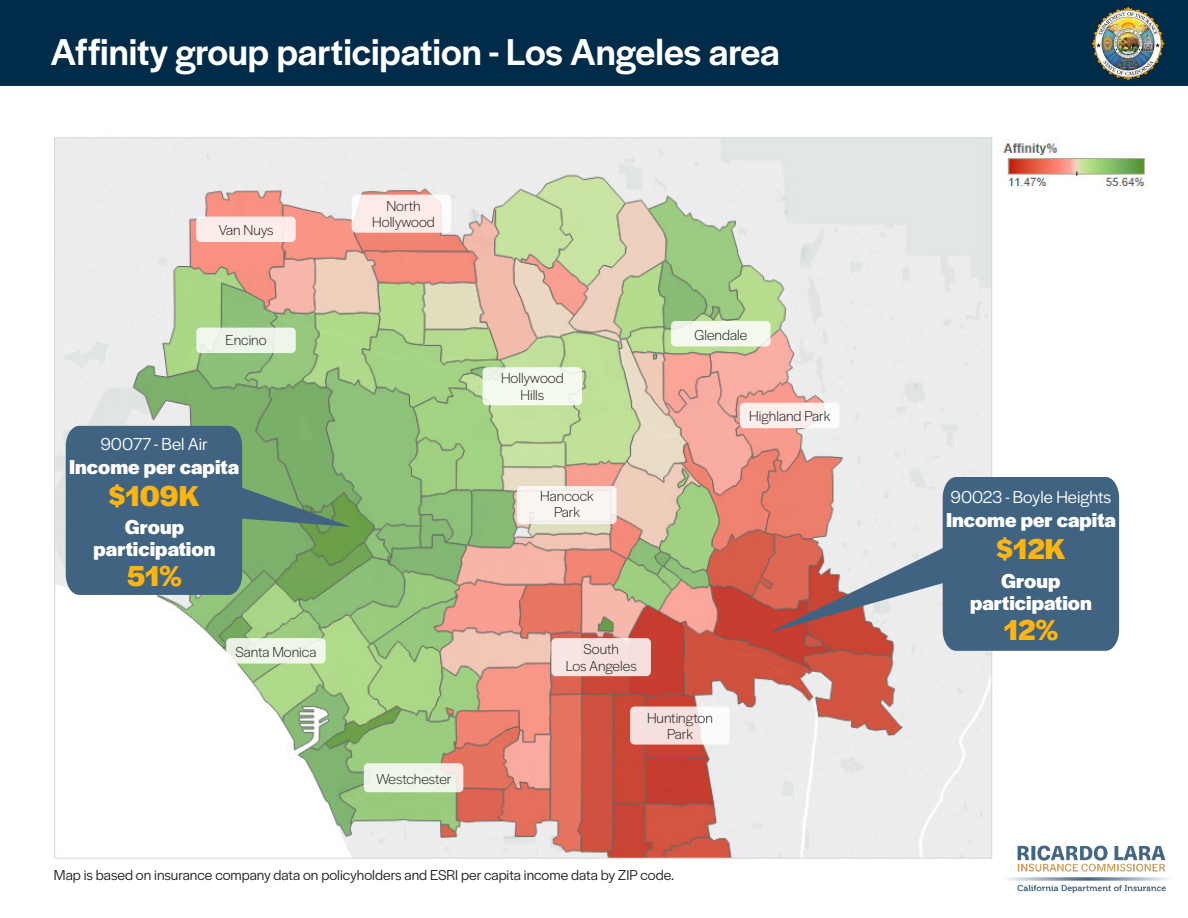
<style>
.page{position:relative;width:1188px;height:918px;background:#fff}
.page>*{position:absolute;margin:0;border:0;box-sizing:border-box;transform-origin:0 0}
.t1{font:500 39px "Halyard Display";color:#fff}
.t2{font:700 30px "Halyard Display";color:#ffb40f}
.t3{font:700 21px/22.5px "Halyard Display";color:#fff;text-align:center}
.t4{font:18px "Halyard Display";color:#fff}
.t5{font:300 15px "Halyard Display";color:#231f20}
.t6{font:15px "Halyard Display";color:#231f20}
</style>
<div class="page">
<img style="left:54px;top:132px;width:1091px;height:729px">
<div style="left:0;top:0;width:1188px;height:86px;background:#002b49"></div>
<img style="left:1002px;top:835px;width:167px;height:58px">
<svg style="left:768px;top:477px;width:351px;height:174px;background:#888490"></svg>
<img style="left:1091px;top:7px;width:74px;height:73px">
<svg style="left:66px;top:426px;width:285px;height:169px;background:#537c77"></svg>
<svg style="left:630px;top:706px;width:100px;height:39px;fill:#f6e0de"></svg>
<div style="left:740px;top:403px;width:99px;height:25px;background:linear-gradient(to right,#ffeae8,#fbf7f6);border-radius:4px"></div>
<div style="left:483px;top:367px;width:99px;height:38px;background:#f5faee;border-radius:4px"></div>
<div style="left:196px;top:328px;width:100px;height:25px;background:#ecf5e9;border-radius:4px"></div>
<div style="left:551px;top:638px;width:100px;height:38px;background:#f6e1df;border-radius:4px"></div>
<div style="left:226px;top:638px;width:100px;height:26px;background:#eff6ea;border-radius:4px"></div>
<div style="left:364px;top:763px;width:99px;height:29px;background:linear-gradient(to right,#ecf8ea,#f2f0e8);border-radius:4px"></div>
<svg style="left:517px;top:486px;width:100px;height:38px;fill:#fcf6f3"></svg>
<svg style="left:352px;top:195px;width:99px;height:38px;background:#fbece9"></svg>
<div style="left:196px;top:217px;width:100px;height:25px;background:#fdedea;border-radius:4px"></div>
<div style="left:671px;top:321px;width:100px;height:25px;background:#f3f9ec;border-radius:4px"></div>
<h1 class="t1" style="left:51px;top:25px;width:731px">Affinity group participation - Los Angeles area</h1>
<p class="t5" style="left:218px;top:220px;width:57px">Van Nuys</p>
<p class="t5" style="left:226px;top:329px;width:42px">Encino</p>
<p class="t4" style="left:100px;top:431px;width:109px">90077 - Bel Air</p>
<p class="t5" style="left:387px;top:195px;width:36px">North</p>
<p class="t5" style="left:372px;top:212px;width:64px">Hollywood</p>
<p class="t5" style="left:501px;top:368px;width:64px">Hollywood</p>
<p class="t5" style="left:520px;top:384px;width:25px">Hills</p>
<p class="t5" style="left:694px;top:324px;width:54px">Glendale</p>
<p class="t5" style="left:749px;top:406px;width:83px">Highland Park</p>
<p class="t3" style="left:69px;top:455px;width:172px">Income per capita</p>
<p class="t2" style="left:109px;top:474px;width:92px">$109K</p>
<p class="t5" style="left:540px;top:485px;width:55px">Hancock</p>
<p class="t5" style="left:554px;top:502px;width:27px">Park</p>
<p class="t4" style="left:951px;top:484px;width:162px">90023 - Boyle Heights</p>
<p class="t3" style="left:946px;top:508px;width:172px">Income per capita</p>
<p class="t2" style="left:997px;top:527px;width:70px">$12K</p>
<p class="t3" style="left:94px;top:514px;width:123px">Group participation</p>
<p class="t2" style="left:127px;top:555px;width:56px">51%</p>
<p class="t3" style="left:970px;top:568px;width:123px">Group participation</p>
<p class="t2" style="left:1004px;top:609px;width:56px">12%</p>
<p class="t5" style="left:236px;top:641px;width:82px">Santa Monica</p>
<p class="t5" style="left:376px;top:768px;width:77px">Westchester</p>
<p class="t5" style="left:583px;top:639px;width:37px">South</p>
<p class="t5" style="left:566px;top:655px;width:72px">Los Angeles</p>
<p class="t5" style="left:647px;top:707px;width:67px">Huntington</p>
<p class="t5" style="left:667px;top:724px;width:27px">Park</p>
<p class="t6" style="left:54px;top:864px;width:622px">Map is based on insurance company data on policyholders and ESRI per capita income data by ZIP code.</p>
</div>
